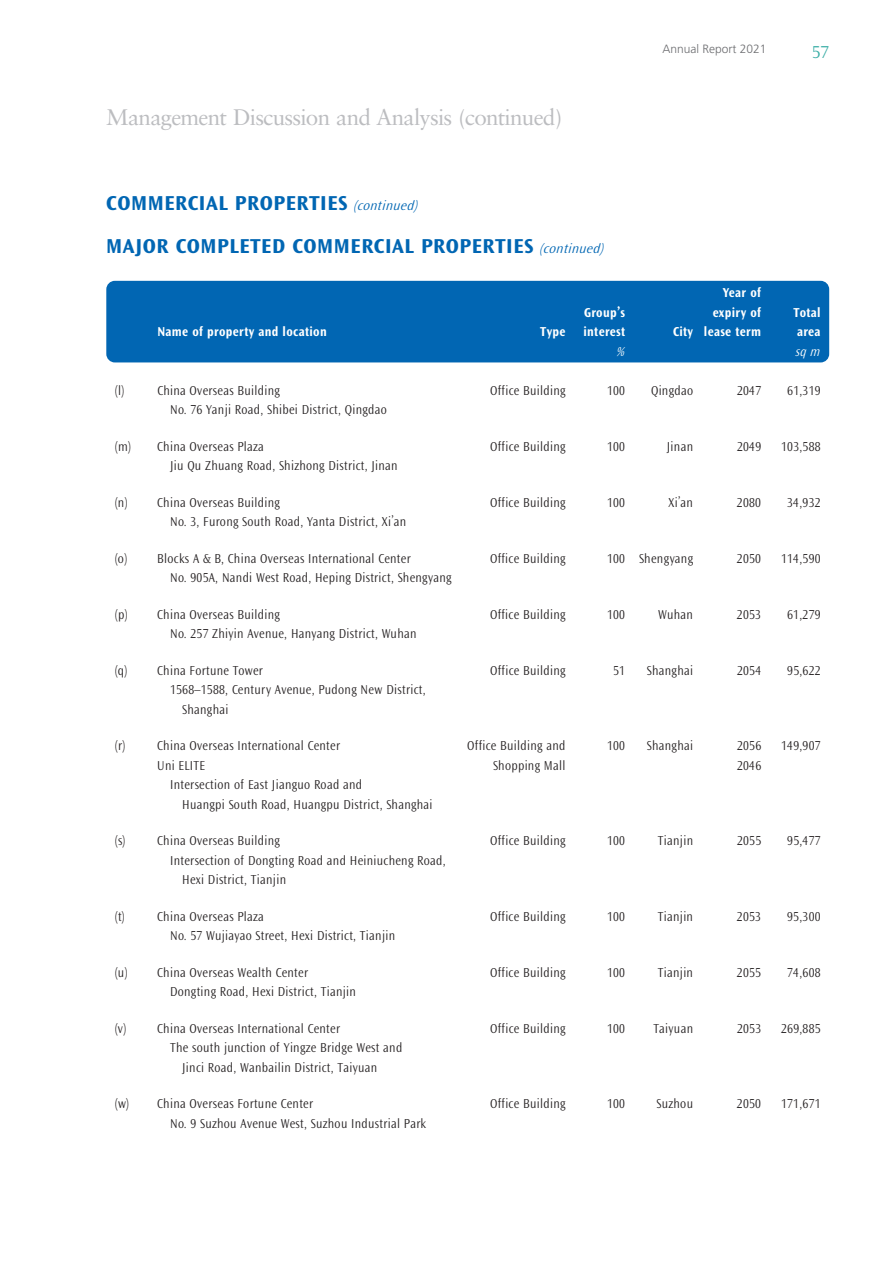
<style>
.page{position:relative;width:893px;height:1263px;background:#fff}
.page>*{position:absolute;margin:0;border:0;box-sizing:border-box;transform-origin:0 0}
.t1{font:22.5px "Sabon LT Std";letter-spacing:-.035em;color:#bcbdc0}
.t2{font:700 21px/42.9px "Ocean Sans Std";letter-spacing:.025em;color:#0166b3}
.t3{font:300 18px "Ocean Sans Std";color:#39ada5}
.t4{font:300 13.5px/19.5px "Ocean Sans Std";letter-spacing:.025em;color:#231f20;scale:.9 1}
.t5{font:700 13.5px/19.5px "Ocean Sans Std";letter-spacing:.025em;color:#fff;scale:.9 1}
.t6{font:italic 300 13.5px "Ocean Sans Std";color:#fff;scale:.9 1}
.t7{font:300 12px "Frutiger LT Std";color:#6c6d70}
.s1{font-weight:300;font-style:italic;font-size:13.5px}
</style>
<div class="page">
<div style="left:106px;top:281px;width:723px;height:81px;background:#0166b3;border-radius:9px"></div>
<h1 class="t1" style="left:106px;top:104px;width:457px">Management Discussion and Analysis (continued)</h1>
<h2 class="t2" style="left:106px;top:182px;width:502px">COMMERCIAL PROPERTIES <span class="s1">(continued)<br></span>MAJOR COMPLETED COMMERCIAL PROPERTIES <span class="s1">(continued)</span></h2>
<p class="t5" style="left:157px;top:322px;width:190px">Name of property and location</p>
<p class="t5" style="left:540px;top:322px;width:30px">Type</p>
<p class="t5" style="left:583px;top:303px;width:48px">Group’s interest</p>
<p class="t7" style="left:662px;top:42px;width:106px">Annual Report 2021</p>
<h3 class="t3" style="left:812px;top:42px;width:19px">57</h3>
<p class="t5" style="left:673px;top:322px;width:24px">City</p>
<p class="t5" style="left:704px;top:283px;width:65px;text-align:right">Year of expiry of lease term</p>
<p class="t5" style="left:794px;top:303px;width:32px">Total area</p>
<p class="t6" style="left:616px;top:344px;width:14px">%</p>
<p class="t6" style="left:795px;top:344px;width:33px">sqm</p>
<p class="t4" style="left:115px;top:381px;width:12px">(l)</p>
<p class="t4" style="left:170px;top:381px;width:242px;text-indent:-13px">China Overseas Building<br>No. 76 Yanji Road, Shibei District, Qingdao</p>
<p class="t4" style="left:490px;top:381px;width:85px">Office Building</p>
<p class="t4" style="left:607px;top:381px;width:22px">100</p>
<p class="t4" style="left:651px;top:381px;width:48px">Qingdao</p>
<p class="t4" style="left:737px;top:381px;width:28px">2047</p>
<p class="t4" style="left:787px;top:381px;width:39px">61,319</p>
<p class="t4" style="left:170px;top:437px;width:254px;text-indent:-55px">(m) China Overseas Plaza<br>Jiu Qu Zhuang Road, Shizhong District, Jinan</p>
<p class="t4" style="left:490px;top:437px;width:85px">Office Building</p>
<p class="t4" style="left:607px;top:437px;width:22px">100</p>
<p class="t4" style="left:667px;top:437px;width:31px">Jinan</p>
<p class="t4" style="left:737px;top:437px;width:28px">2049</p>
<p class="t4" style="left:781px;top:437px;width:45px">103,588</p>
<p class="t4" style="left:170px;top:493px;width:264px;text-indent:-55px">(n) China Overseas Building<br>No. 3, Furong South Road, Yanta District, Xi’an</p>
<p class="t4" style="left:490px;top:493px;width:85px">Office Building</p>
<p class="t4" style="left:607px;top:493px;width:22px">100</p>
<p class="t4" style="left:669px;top:493px;width:29px">Xi’an</p>
<p class="t4" style="left:737px;top:493px;width:28px">2080</p>
<p class="t4" style="left:787px;top:493px;width:39px">34,932</p>
<p class="t4" style="left:170px;top:549px;width:314px;text-indent:-55px">(o) Blocks A &amp; B, China Overseas International Center<br>No. 905A, Nandi West Road, Heping District, Shengyang</p>
<p class="t4" style="left:490px;top:549px;width:85px">Office Building</p>
<p class="t4" style="left:607px;top:549px;width:97px">100 Shengyang</p>
<p class="t4" style="left:737px;top:549px;width:28px">2050</p>
<p class="t4" style="left:781px;top:549px;width:45px">114,590</p>
<p class="t4" style="left:170px;top:605px;width:275px;text-indent:-55px">(p) China Overseas Building<br>No. 257 Zhiyin Avenue, Hanyang District, Wuhan</p>
<p class="t4" style="left:490px;top:605px;width:85px">Office Building</p>
<p class="t4" style="left:607px;top:605px;width:22px">100</p>
<p class="t4" style="left:658px;top:605px;width:40px">Wuhan</p>
<p class="t4" style="left:737px;top:605px;width:28px">2053</p>
<p class="t4" style="left:787px;top:605px;width:39px">61,279</p>
<p class="t4" style="left:115px;top:661px;width:166px">(q) China Fortune Tower</p>
<p class="t4" style="left:170px;top:680px;width:285px">1568–1588, Century Avenue, Pudong New District,</p>
<p class="t4" style="left:182px;top:700px;width:53px">Shanghai</p>
<p class="t4" style="left:490px;top:661px;width:85px">Office Building</p>
<p class="t4" style="left:613px;top:661px;width:15px">51</p>
<p class="t4" style="left:647px;top:661px;width:53px">Shanghai</p>
<p class="t4" style="left:737px;top:661px;width:28px">2054</p>
<p class="t4" style="left:787px;top:661px;width:39px">95,622</p>
<p class="t4" style="left:157px;top:736px;width:205px;text-indent:-43px">(r) China Overseas International Center<br>Uni ELITE</p>
<p class="t4" style="left:182px;top:775px;width:280px;text-indent:-12px">Intersection of East Jianguo Road and<br>Huangpi South Road, Huangpu District, Shanghai</p>
<p class="t4" style="left:115px;top:831px;width:185px">(s) China Overseas Building</p>
<p class="t4" style="left:170px;top:851px;width:308px">Intersection of Dongting Road and Heiniucheng Road,</p>
<p class="t4" style="left:182px;top:870px;width:117px">Hexi District, Tianjin</p>
<p class="t4" style="left:467px;top:736px;width:111px;text-align:right">Office Building and<br>Shopping Mall</p>
<p class="t4" style="left:607px;top:736px;width:22px">100</p>
<p class="t4" style="left:647px;top:736px;width:53px">Shanghai</p>
<p class="t4" style="left:737px;top:736px;width:28px">2056<br>2046</p>
<p class="t4" style="left:781px;top:736px;width:45px">149,907</p>
<p class="t4" style="left:490px;top:831px;width:85px">Office Building</p>
<p class="t4" style="left:607px;top:831px;width:22px">100</p>
<p class="t4" style="left:658px;top:831px;width:41px">Tianjin</p>
<p class="t4" style="left:737px;top:831px;width:28px">2055</p>
<p class="t4" style="left:787px;top:831px;width:39px">95,477</p>
<p class="t4" style="left:115px;top:907px;width:13px">(t)</p>
<p class="t4" style="left:170px;top:907px;width:252px;text-indent:-13px">China Overseas Plaza<br>No. 57 Wujiayao Street, Hexi District, Tianjin</p>
<p class="t4" style="left:490px;top:907px;width:85px">Office Building</p>
<p class="t4" style="left:607px;top:907px;width:22px">100</p>
<p class="t4" style="left:658px;top:907px;width:41px">Tianjin</p>
<p class="t4" style="left:737px;top:907px;width:28px">2053</p>
<p class="t4" style="left:787px;top:907px;width:39px">95,300</p>
<p class="t4" style="left:170px;top:963px;width:208px;text-indent:-55px">(u) China Overseas Wealth Center<br>Dongting Road, Hexi District, Tianjin</p>
<p class="t4" style="left:490px;top:963px;width:85px">Office Building</p>
<p class="t4" style="left:607px;top:963px;width:22px">100</p>
<p class="t4" style="left:658px;top:963px;width:41px">Tianjin</p>
<p class="t4" style="left:737px;top:963px;width:28px">2055</p>
<p class="t4" style="left:787px;top:963px;width:39px">74,608</p>
<p class="t4" style="left:115px;top:1019px;width:252px">(v) China Overseas International Center</p>
<p class="t4" style="left:170px;top:1038px;width:260px">The south junction of Yingze Bridge West and</p>
<p class="t4" style="left:182px;top:1058px;width:218px">Jinci Road, Wanbailin District, Taiyuan</p>
<p class="t4" style="left:490px;top:1019px;width:85px">Office Building</p>
<p class="t4" style="left:607px;top:1019px;width:22px">100</p>
<p class="t4" style="left:653px;top:1019px;width:46px">Taiyuan</p>
<p class="t4" style="left:737px;top:1019px;width:28px">2053</p>
<p class="t4" style="left:781px;top:1019px;width:45px">269,885</p>
<p class="t4" style="left:170px;top:1094px;width:286px;text-indent:-55px">(w) China Overseas Fortune Center<br>No. 9 Suzhou Avenue West, Suzhou Industrial Park</p>
<p class="t4" style="left:490px;top:1094px;width:85px">Office Building</p>
<p class="t4" style="left:607px;top:1094px;width:22px">100</p>
<p class="t4" style="left:656px;top:1094px;width:42px">Suzhou</p>
<p class="t4" style="left:737px;top:1094px;width:28px">2050</p>
<p class="t4" style="left:781px;top:1094px;width:45px">171,671</p>
</div>
